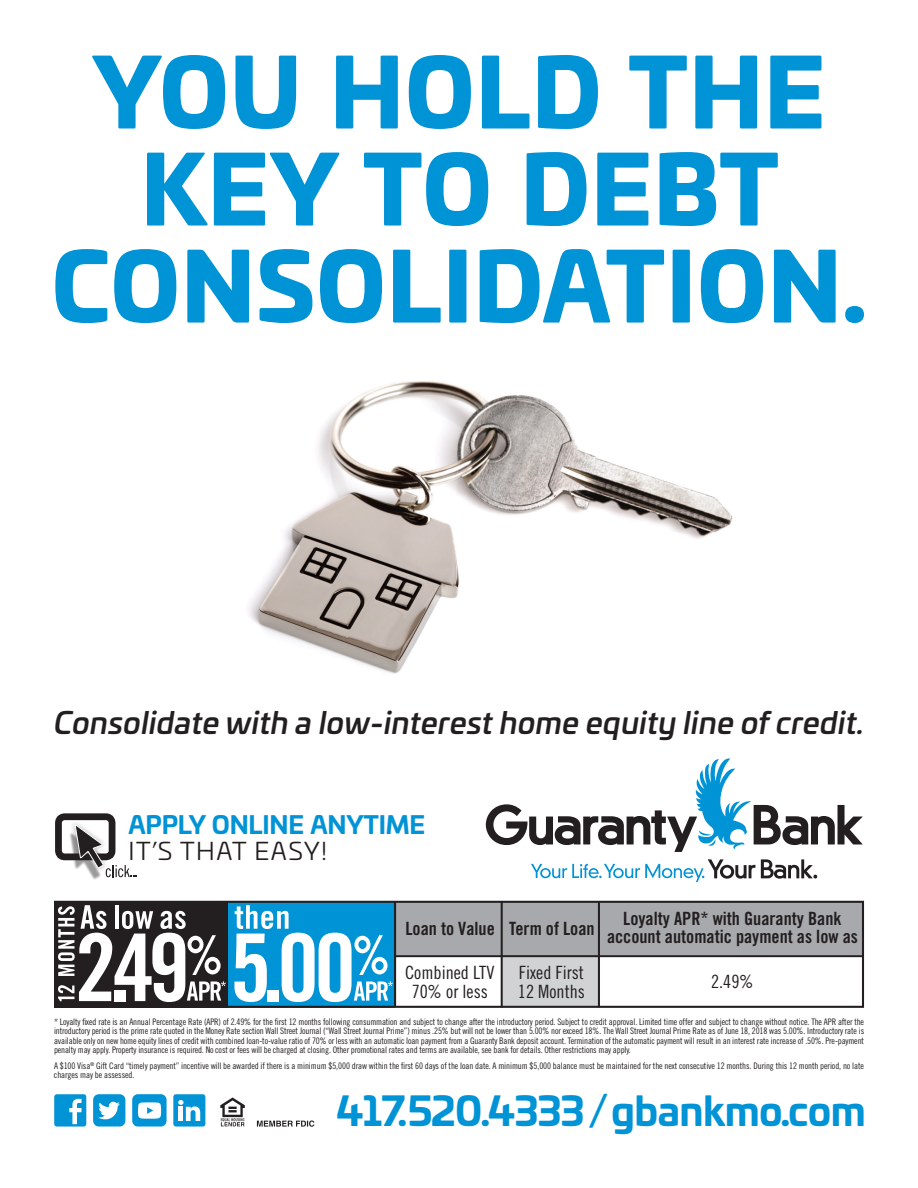
<style>
.page{position:relative;width:918px;height:1188px;background:#fff}
.page>*{position:absolute;margin:0;border:0;box-sizing:border-box;transform-origin:0 0}
.t1{font:900 93.15px/97.1px "Univia Pro";letter-spacing:.01em;color:#0093d6;text-align:center}
.t2{font:700 39.6px "Univia Pro";letter-spacing:-.015em;color:#0093d6}
.t3{font:italic 500 30.15px "Univia Pro";letter-spacing:.01em;color:#231f20}
.t4{font:700 24.3px "Univia Pro";letter-spacing:-.01em;color:#0093d6}
.t5{font:24.3px "Univia Pro";letter-spacing:.06em;color:#231f20}
.t6{font:18.3px/18.3px "Trade Gothic Bold Cond Twenty";color:#231f20;text-align:center}
.t7{font:18.3px/18.3px "Trade Gothic Cond Eighteen";color:#231f20;text-align:center}
.t8{font:9px/9.4px "Trade Gothic Cond Eighteen";letter-spacing:-.01em;color:#231f20;text-align:justify}
</style>
<div class="page">
<img style="left:249px;top:381px;width:484px;height:293px">
<div style="left:55px;top:813px;width:60px;height:47px;border:7px solid #231f20;border-radius:6px"></div>
<div style="left:69px;top:833px;width:32px;height:47px;background:#231f20;opacity:.45"></div>
<div style="left:70px;top:820px;width:38px;height:53px;background:#231f20;opacity:.35"></div>
<svg style="left:74px;top:824px;width:63px;height:53px"></svg>
<svg style="left:54px;top:900px;width:810px;height:108px"></svg>
<hr style="left:394px;top:902px;width:2px;height:104px;background:#231f20">
<svg style="left:58px;top:905px;width:168px;height:97px"></svg>
<svg style="left:234px;top:905px;width:159px;height:97px"></svg>
<svg style="left:531px;top:859px;width:224px;height:23px"></svg>
<svg style="left:761px;top:859px;width:56px;height:20px"></svg>
<svg style="left:486px;top:758px;width:377px;height:94px"></svg>
<svg style="left:220px;top:1097px;width:25px;height:29px"></svg>
<div style="left:93px;top:1094px;width:32px;height:33px;background:#0093d6;border-radius:6px"></div>
<div style="left:132px;top:1094px;width:35px;height:33px;background:#0093d6;border-radius:6px"></div>
<svg style="left:54px;top:1094px;width:32px;height:33px"></svg>
<svg style="left:98px;top:1102px;width:22px;height:17px"></svg>
<svg style="left:138px;top:1102px;width:23px;height:17px"></svg>
<svg style="left:173px;top:1094px;width:32px;height:33px"></svg>
<svg style="left:257px;top:1120px;width:57px;height:7px"></svg>
<h1 class="t1" style="left:51px;top:37px;width:817px">YOU HOLD THE<br>KEY TO DEBT<br>CONSOLIDATION.</h1>
<h3 class="t3" style="left:54px;top:699px;width:812px">Consolidate with a low-interest home equity line of credit.</h3>
<h3 class="t4" style="left:128px;top:806px;width:298px">APPLY ONLINE ANYTIME</h3>
<h3 class="t5" style="left:128px;top:834px;width:200px">IT’S THAT EASY!</h3>
<h3 class="t6" style="left:405px;top:919px;width:191px">Loan to Value Term of Loan</h3>
<h3 class="t6" style="left:607px;top:909px;width:252px">Loyalty APR* with Guaranty Bank account automatic payment as low as</h3>
<h3 class="t7" style="left:518px;top:964px;width:69px;text-align:left">Fixed First<br>12 Months</h3>
<h3 class="t7" style="left:711px;top:972px;width:44px">2.49%</h3>
<h3 class="t7" style="left:405px;top:964px;width:91px">Combined LTV<br>70% or less</h3>
<p class="t8" style="left:54px;top:1017px;width:812px">* Loyalty fixed rate is an Annual Percentage Rate (APR) of 2.49% for the first 12 months following consummation and subject to change after the introductory period. Subject to credit approval. Limited time offer and subject to change without notice. The APR after the introductory period is the prime rate quoted in the Money Rate section Wall Street Journal (“Wall Street Journal Prime”) minus .25% but will not be lower than 5.00% nor exceed 18%. The Wall Street Journal Prime Rate as of June 18, 2018 was 5.00%. Introductory rate is available only on new home equity lines of credit with combined loan-to-value ratio of 70% or less with an automatic loan payment from a Guaranty Bank deposit account. Termination of the automatic payment will result in an interest rate increase of .50%. Pre-payment penalty may apply. Property insurance is required. No cost or fees will be charged at closing. Other promotional rates and terms are available, see bank for details. Other restrictions may apply.</p>
<p class="t8" style="left:54px;top:1061px;width:811px">A $100 Visa<sup>®</sup> Gift Card “timely payment” incentive will be awarded if there is a minimum $5,000 draw within the first 60 days of the loan date. A minimum $5,000 balance must be maintained for the next consecutive 12 months. During this 12 month period, no late charges may be assessed.</p>
<h2 class="t2" style="left:336px;top:1080px;width:531px">417.520.4333 / gbankmo.com</h2>
</div>
